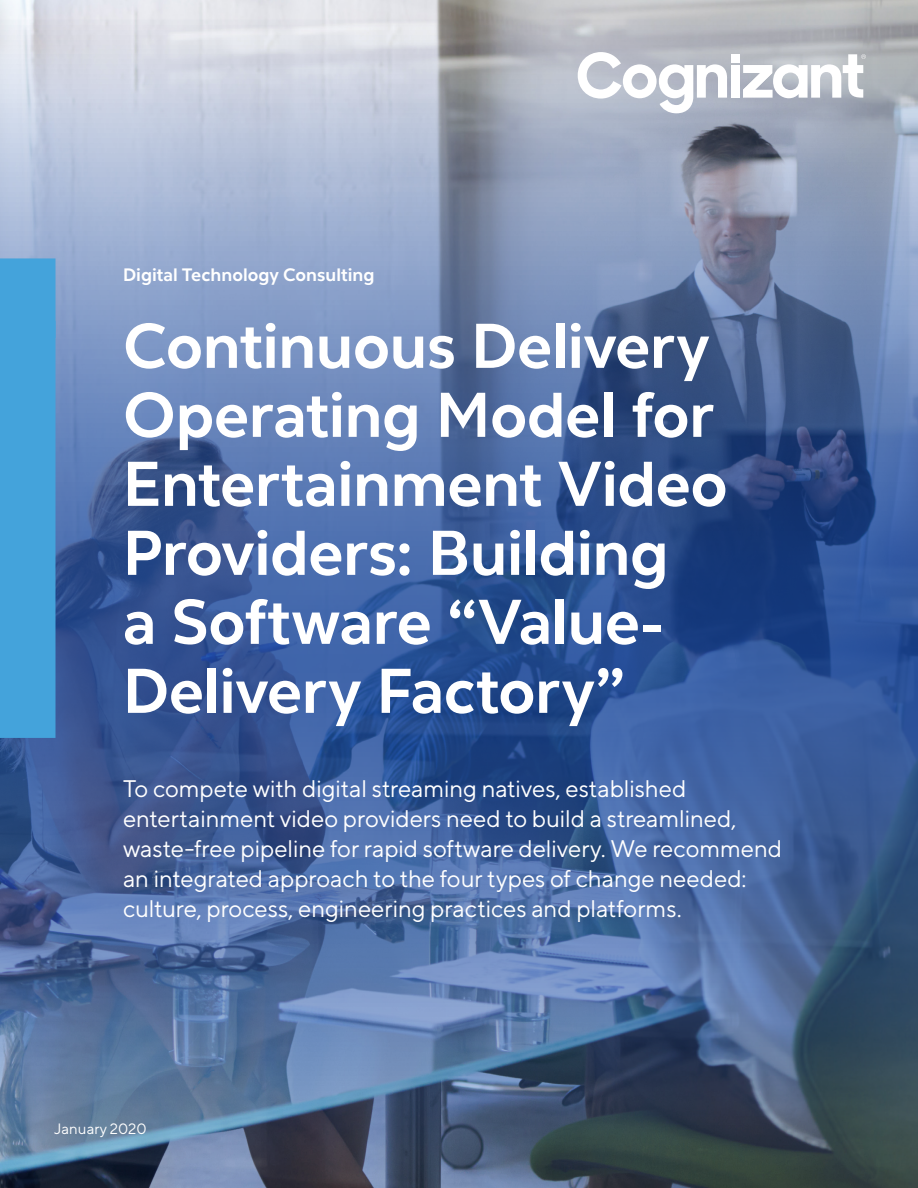
<style>
.page{position:relative;width:918px;height:1188px;background:#fff}
.page>*{position:absolute;margin:0;border:0;box-sizing:border-box;transform-origin:0 0}
.Document_title_42_46{font:700 63px/69px "Cognizant Sans";letter-spacing:-.01em;color:#fff}
.Document_subtitle_16{font:24px/30px "TT Norms";letter-spacing:-.01em;color:#fff}
.Service_line_12_18{font:700 18px "Cognizant Sans";color:#fff}
.Body_9_5_14{font:15px "TT Norms";color:#fff}
</style>
<div class="page">
<img style="left:0;top:19px;width:918px;height:1169px">
<div style="left:731px;top:54px;width:9px;height:8px;background:#fff"></div>
<div style="left:731px;top:65px;width:9px;height:33px;background:#fff"></div>
<svg style="left:578px;top:52px;width:149px;height:61px"></svg>
<svg style="left:743px;top:54px;width:123px;height:44px"></svg>
<div style="left:0;top:258px;width:56px;height:80px;background:#44a3db"></div>
<div style="left:0;top:321px;width:56px;height:417px;background:#44a3db"></div>
<p class="Service_line_12_18" style="left:123px;top:263px;width:253px">Digital Technology Consulting</p>
<p class="Document_title_42_46" style="left:123px;top:312px;width:606px">Continuous Delivery<br>Operating Model for<br>Entertainment Video<br>Providers: Building<br>a Software “Value-<br>Delivery Factory”</p>
<p class="Document_subtitle_16" style="left:123px;top:773px;width:661px">To compete with digital streaming natives, established entertainment video providers need to build a streamlined, waste-free pipeline for rapid software delivery. We recommend an integrated approach to the four types of change needed: culture, process, engineering practices and platforms.</p>
<p class="Body_9_5_14" style="left:54px;top:1120px;width:94px">January 2020</p>
</div>
